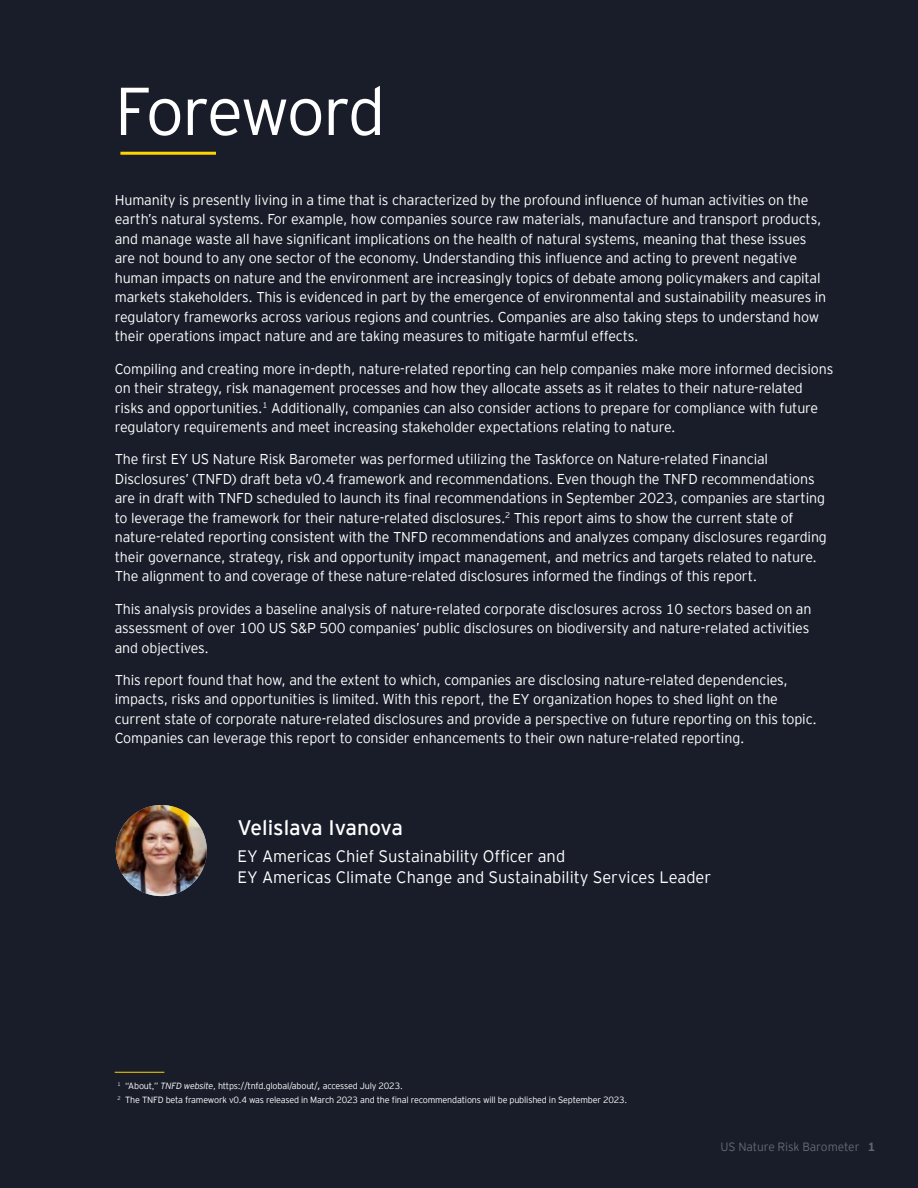
<style>
.page{position:relative;width:918px;height:1188px;background:#181d29}
.page>*{position:absolute;margin:0;border:0;box-sizing:border-box;transform-origin:0 0}
.t1{font:300 67.5px "EY Interstate";letter-spacing:-.045em;color:#fff}
.t2{font:21px "EY Interstate";color:#fff}
.t3{font:300 16.5px/21px "EY Interstate";color:#fff}
.t4{font:300 14.25px/19.5px "EY Interstate";letter-spacing:-.01em;color:#fff}
.t5{font:300 12px "EY Interstate";letter-spacing:-.01em;color:#606973}
.t6{font:300 9px/14.1px "EY Interstate";letter-spacing:-.02em;color:#fff}
.s1{font-style:italic}
.s2{font-weight:400;font-style:italic}
.s3{font-weight:700}
</style>
<div class="page">
<hr style="left:120px;top:152px;width:96px;height:3px;background:#ffd500">
<img style="left:116px;top:805px;width:91px;height:91px;border-radius:46px">
<hr style="left:115px;top:1072px;width:49px;height:1px;background:#ffd500">
<h1 class="t1" style="left:115px;top:63px;width:272px">Foreword</h1>
<p class="t4" style="left:115px;top:189px;width:713px">Humanity is presently living in a time that is characterized by the profound influence of human activities on the earth’s natural systems. For example, how companies source raw materials, manufacture and transport products, and manage waste all have significant implications on the health of natural systems, meaning that these issues are not bound to any one sector of the economy. Understanding this influence and acting to prevent negative human impacts on nature and the environment are increasingly topics of debate among policymakers and capital markets stakeholders. This is evidenced in part by the emergence of environmental and sustainability measures in regulatory frameworks across various regions and countries. Companies are also taking steps to understand how their operations impact nature and are taking measures to mitigate harmful effects.</p>
<p class="t4" style="left:115px;top:358px;width:720px">Compiling and creating more in-depth, nature-related reporting can help companies make more informed decisions on their strategy, risk management processes and how they allocate assets as it relates to their nature-related risks and opportunities.<sup>1</sup> Additionally, companies can also consider actions to prepare for compliance with future regulatory requirements and meet increasing stakeholder expectations relating to nature.</p>
<p class="t4" style="left:115px;top:449px;width:714px">The first EY US Nature Risk Barometer was performed utilizing the Taskforce on Nature-related Financial Disclosures’ (TNFD) draft beta v0.4 framework and recommendations. Even though the TNFD recommendations are in draft with TNFD scheduled to launch its final recommendations in September 2023, companies are starting to leverage the framework for their nature-related disclosures.<sup>2</sup> This report aims to show the current state of nature-related reporting consistent with the TNFD recommendations and analyzes company disclosures regarding their governance, strategy, risk and opportunity impact management, and metrics and targets related to nature.<br>The alignment to and coverage of these nature-related disclosures informed the findings of this report.</p>
<p class="t4" style="left:115px;top:598px;width:698px">This analysis provides a baseline analysis of nature-related corporate disclosures across 10 sectors based on an assessment of over 100 US S&amp;P 500 companies’ public disclosures on biodiversity and nature-related activities and objectives.</p>
<p class="t4" style="left:115px;top:669px;width:704px">This report found that how, and the extent to which, companies are disclosing nature-related dependencies, impacts, risks and opportunities is limited. With this report, the EY organization hopes to shed light on the current state of corporate nature-related disclosures and provide a perspective on future reporting on this topic.<br>Companies can leverage this report to consider enhancements to their own nature-related reporting.</p>
<h2 class="t2" style="left:238px;top:812px;width:167px">Velislava Ivanova</h2>
<p class="t3" style="left:238px;top:845px;width:475px">EY Americas Chief Sustainability Officer and<br>EY Americas Climate Change and Sustainability Services Leader</p>
<p class="t6" style="left:118px;top:1078px;width:511px"><sup>1</sup> “About,” <span class="s1">TNFD website</span>, https://tnfd.global/about/<span class="s2">,</span> accessed July 2023.<br><sup>2</sup> The TNFD beta framework v0.4 was released in March 2023 and the final recommendations will be published in September 2023.</p>
<p class="t5" style="left:721px;top:1138px;width:156px">US Nature Risk Barometer <span class="s3">1</span></p>
</div>
